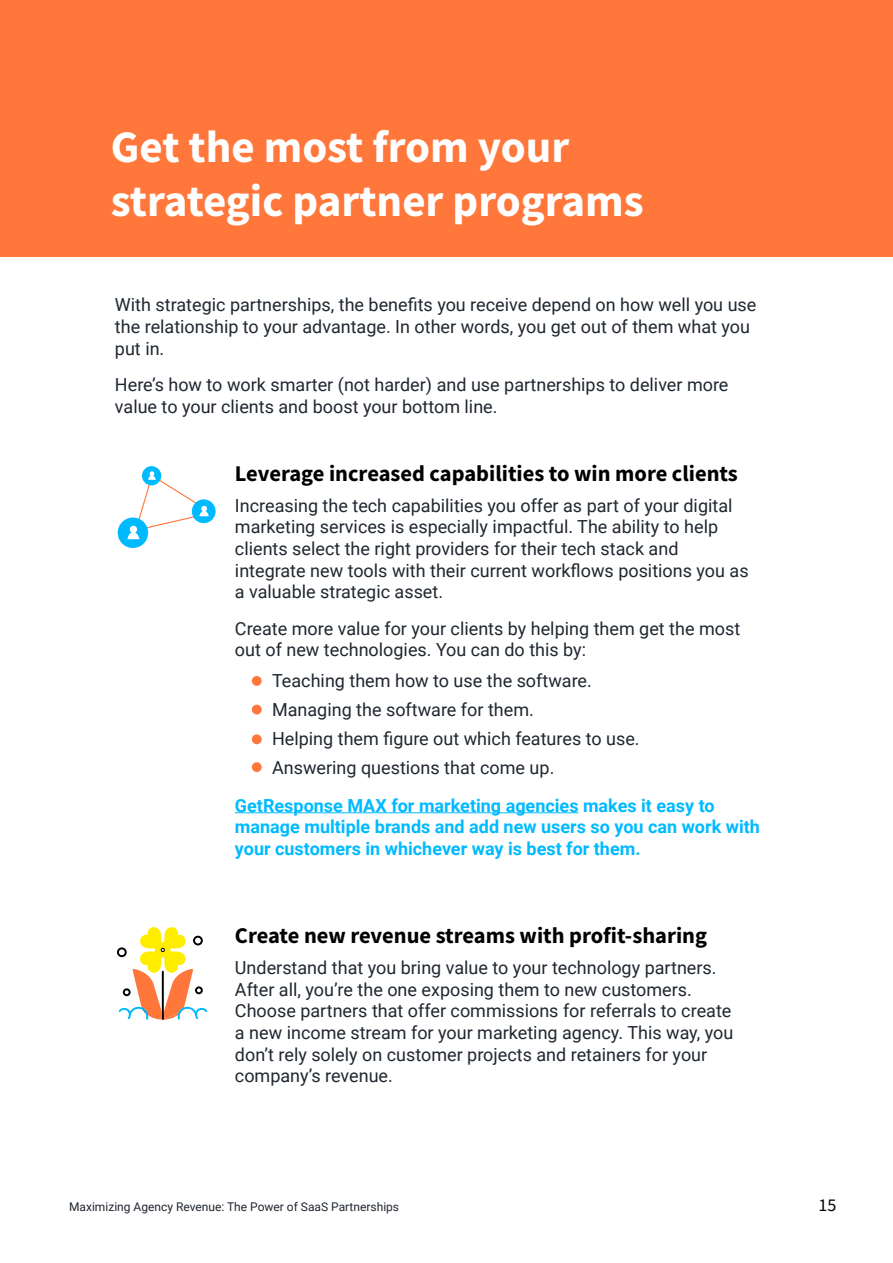
<style>
.page{position:relative;width:893px;height:1263px;background:#fff}
.page>*{position:absolute;margin:0;border:0;box-sizing:border-box;transform-origin:0 0}
.t1{font:700 45px/54px "Source Sans Pro";color:#fff}
.t2{font:700 22.5px "Source Sans Pro";color:#000}
.t3{font:18px/21.6px "Roboto";color:#202730}
.t4{font:700 18px/21.6px "Roboto";color:#00baff}
.t5{font:18px "Source Sans Pro";color:#000}
.t6{font:12px "Roboto";color:#202730}
</style>
<div class="page">
<div style="left:0;top:0;width:893px;height:257px;background:#ff773b"></div>
<hr style="left:235px;top:812px;width:344px;height:1px;background:#00baff">
<div style="left:252px;top:676px;width:10px;height:10px;background:#ff773b;border-radius:50%"></div>
<div style="left:252px;top:734px;width:10px;height:10px;background:#ff773b;border-radius:50%"></div>
<div style="left:252px;top:762px;width:10px;height:10px;background:#ff773b;border-radius:50%"></div>
<div style="left:252px;top:705px;width:10px;height:9px;background:#ff773b;border-radius:50%"></div>
<svg style="left:142px;top:466px;width:19px;height:19px"></svg>
<div style="left:192px;top:499px;width:24px;height:24px;background:#00baff;border-radius:50%"></div>
<div style="left:118px;top:517px;width:30px;height:31px;background:#00baff;border-radius:50%"></div>
<svg style="left:124px;top:471px;width:85px;height:68px"></svg>
<svg style="left:117px;top:927px;width:90px;height:92px"></svg>
<h1 class="t1" style="left:111px;top:124px;width:534px">Get the most from your strategic partner programs</h1>
<p class="t3" style="left:115px;top:294px;width:643px">With strategic partnerships, the benefits you receive depend on how well you use the relationship to your advantage. In other words, you get out of them what you put in.</p>
<p class="t3" style="left:115px;top:375px;width:615px">Hereís how to work smarter (not harder) and use partnerships to deliver more value to your clients and boost your bottom line.</p>
<p class="t2" style="left:235px;top:464px;width:504px">Leverage increased capabilities to win more clients</p>
<p class="t3" style="left:235px;top:496px;width:515px">Increasing the tech capabilities you offer as part of your digital marketing services is especially impactful. The ability to help clients select the right providers for their tech stack and integrate new tools with their current workflows positions you as a valuable strategic asset.</p>
<p class="t3" style="left:235px;top:619px;width:507px">Create more value for your clients by helping them get the most out of new technologies. You can do this by:</p>
<p class="t3" style="left:272px;top:667px;width:369px;line-height:29.1px">Teaching them how to use the software.<br>Managing the software for them.<br>Helping them figure out which features to use.<br>Answering questions that come up.</p>
<p class="t4" style="left:235px;top:796px;width:526px">GetResponse MAX for marketing agencies makes it easy to manage multiple brands and add new users so you can work with your customers in whichever way is best for them.</p>
<p class="t2" style="left:235px;top:927px;width:474px">Create new revenue streams with profit-sharing</p>
<p class="t3" style="left:235px;top:958px;width:500px">Understand that you bring value to your technology partners.<br>After all, youíre the one exposing them to new customers.<br>Choose partners that offer commissions for referrals to create a new income stream for your marketing agency. This way, you donít rely solely on customer projects and retainers for your companyís revenue.</p>
<p class="t6" style="left:69px;top:1201px;width:332px">Maximizing Agency Revenue: The Power of SaaS Partnerships</p>
<p class="t5" style="left:819px;top:1194px;width:19px">15</p>
</div>
